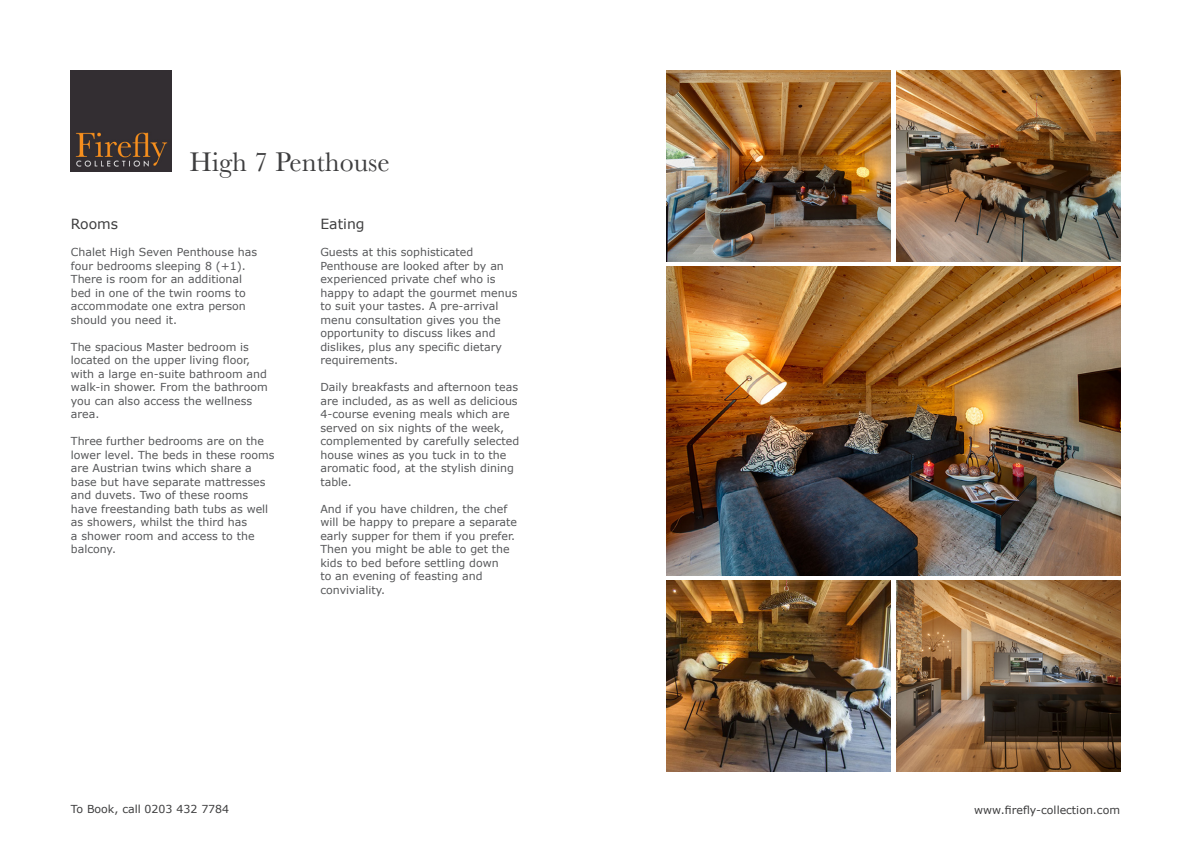
<style>
.page{position:relative;width:1191px;height:842px;background:#fff}
.page>*{position:absolute;margin:0;border:0;box-sizing:border-box;transform-origin:0 0}
.t1{font:28px "Baskerville";color:#3e3e3f}
.t2{font:14px "Verdana";color:#3e3e3f}
.t3{font:11px/13.5px "Verdana";color:#57585a}
.t4{font:11px "Verdana";color:#3e3e3f}
</style>
<div class="page">
<img style="left:71px;top:71px;width:101px;height:101px">
<img style="left:666px;top:267px;width:454px;height:308px">
<img style="left:666px;top:581px;width:224px;height:190px">
<img style="left:666px;top:71px;width:224px;height:190px">
<img style="left:896px;top:71px;width:224px;height:190px">
<img style="left:896px;top:581px;width:224px;height:190px">
<p class="t1" style="left:190px;top:145px;width:202px">High 7 Penthouse</p>
<p class="t2" style="left:71px;top:214px;width:49px">Rooms</p>
<p class="t3" style="left:71px;top:245px;width:188px">Chalet High Seven Penthouse has four bedrooms sleeping 8 (+1).<br>There is room for an additional bed in one of the twin rooms to accommodate one extra person should you need it.</p>
<p class="t3" style="left:71px;top:340px;width:198px">The spacious Master bedroom is located on the upper living floor, with a large en-suite bathroom and walk-in shower. From the bathroom you can also access the wellness area.</p>
<p class="t3" style="left:71px;top:434px;width:205px">Three further bedrooms are on the lower level. The beds in these rooms are Austrian twins which share a base but have separate mattresses and duvets. Two of these rooms have freestanding bath tubs as well as showers, whilst the third has<br>a shower room and access to the balcony.</p>
<p class="t2" style="left:320px;top:214px;width:46px">Eating</p>
<p class="t3" style="left:320px;top:245px;width:198px">Guests at this sophisticated<br>Penthouse are looked after by an experienced private chef who is happy to adapt the gourmet menus to suit your tastes. A pre-arrival menu consultation gives you the opportunity to discuss likes and dislikes, plus any specific dietary requirements.</p>
<p class="t3" style="left:320px;top:380px;width:200px">Daily breakfasts and afternoon teas are included, as as well as delicious<br>4-course evening meals which are served on six nights of the week, complemented by carefully selected house wines as you tuck in to the aromatic food, at the stylish dining table.</p>
<p class="t3" style="left:320px;top:502px;width:198px">And if you have children, the chef will be happy to prepare a separate early supper for them if you prefer.<br>Then you might be able to get the kids to bed before settling down<br>to an evening of feasting and conviviality.</p>
<p class="t4" style="left:71px;top:801px;width:160px">To Book, call 0203 432 7784</p>
<p class="t4" style="left:974px;top:802px;width:147px">www.firefly-collection.com</p>
</div>
